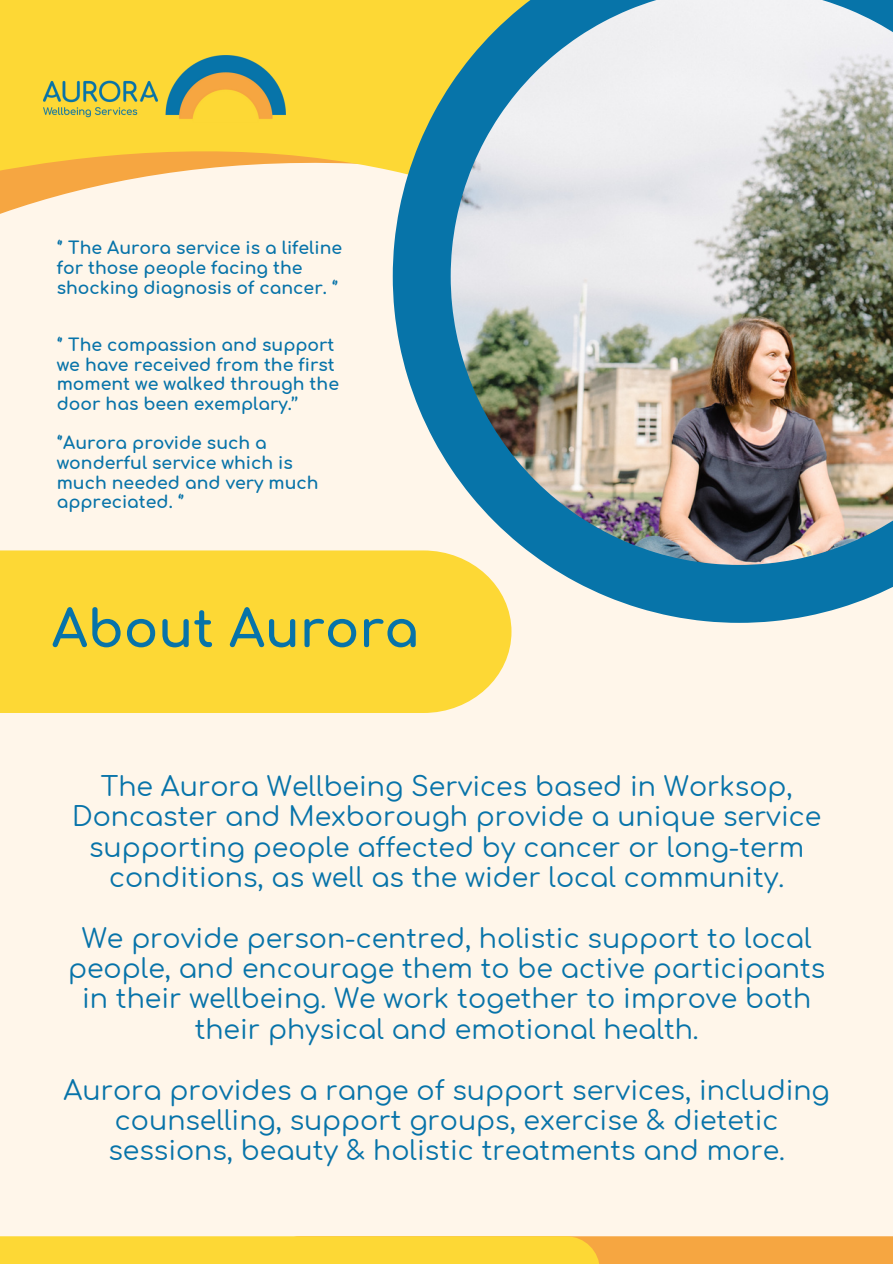
<style>
.page{position:relative;width:893px;height:1264px;background:#fff}
.page>*{position:absolute;margin:0;border:0;box-sizing:border-box;transform-origin:0 0}
.t1{font:700 51.3px "Comfortaa";color:#0773a9}
.t2{font:26.85px/30.3px "Comfortaa";color:#0773a9;text-align:center}
.t3{font:700 17.25px/19.6px "Comfortaa";color:#0773a9}
</style>
<div class="page">
<div style="left:0;top:0;width:892px;height:1263px;background:#fff6ea"></div>
<svg style="left:0;top:0;width:393px;height:287px"></svg>
<div style="left:266px;top:1236px;width:626px;height:27px;background:#f6a641"></div>
<div style="left:0;top:1236px;width:599px;height:27px;background:#fdd835"></div>
<img style="left:43px;top:55px;width:242px;height:68px">
<div style="left:0;top:550px;width:511px;height:163px;background:#fdd835"></div>
<svg style="left:393px;top:0;width:499px;height:623px"></svg>
<img style="left:450px;top:0;width:442px;height:565px">
<h1 class="t3" style="left:57px;top:239px;width:287px">‘’ The Aurora service is a lifeline for those people facing the shocking diagnosis of cancer. ‘’</h1>
<h2 class="t3" style="left:57px;top:335px;width:284px">‘’ The compassion and support we have received from the first moment we walked through the door has been exemplary.’’</h2>
<h2 class="t3" style="left:57px;top:434px;width:263px">‘’Aurora provide such a wonderful service which is much needed and very much appreciated. ‘’</h2>
<p class="t1" style="left:52px;top:602px;width:368px">About Aurora</p>
<p class="t2" style="left:72px;top:772px;width:750px">The Aurora Wellbeing Services based in Worksop, Doncaster and Mexborough provide a unique service supporting people affected by cancer or long-term conditions, as well as the wider local community.</p>
<p class="t2" style="left:68px;top:923px;width:758px">We provide person-centred, holistic support to local people, and encourage them to be active participants in their wellbeing. We work together to improve both their physical and emotional health.</p>
<p class="t2" style="left:64px;top:1075px;width:767px">Aurora provides a range of support services, including counselling, support groups, exercise &amp; dietetic sessions, beauty &amp; holistic treatments and more.</p>
</div>
